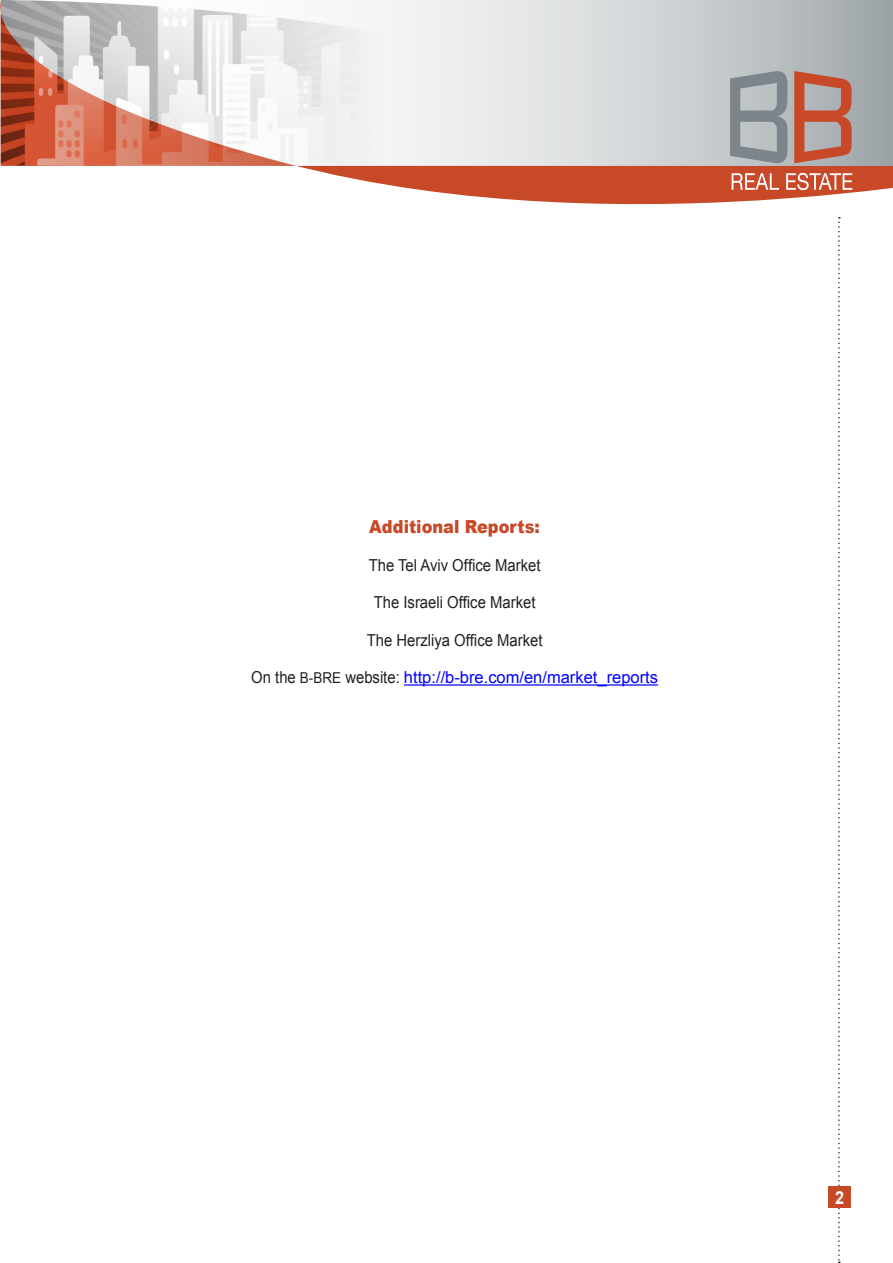
<style>
.page{position:relative;width:893px;height:1263px;background:#fff}
.page>*{position:absolute;margin:0;border:0;box-sizing:border-box;transform-origin:0 0}
.blue_title{font:900 18px "Arial";color:#c74927;scale:.9 1}
.טקט_רץ{font:700 18px "Arial";color:#fff;scale:.9 1}
.eng_text{font:16.5px "Arial";color:#231f20;scale:.9 1}
.eng_text-2{font:16.5px "Arial";color:#00f}
.s1{color:#231f20}
.s2{font-size:15px;color:#231f20}
</style>
<div class="page">
<svg style="left:838px;top:254px;width:2px;height:1009px"></svg>
<div style="left:829px;top:1186px;width:22px;height:22px;background:#c74927"></div>
<svg style="left:0;top:1px;width:893px;height:250px"></svg>
<img style="left:1px;top:0;width:378px;height:168px">
<svg style="left:732px;top:173px;width:47px;height:17px"></svg>
<svg style="left:786px;top:173px;width:66px;height:17px"></svg>
<svg style="left:794px;top:71px;width:58px;height:92px;background:#ba7b6b"></svg>
<svg style="left:730px;top:71px;width:57px;height:92px;background:#989fa4"></svg>
<hr style="left:404px;top:684px;width:254px;height:2px;background:#00f">
<p class="blue_title" style="left:369px;top:514px;width:191px">Additional Reports:</p>
<p class="eng_text" style="left:369px;top:554px;width:193px">The Tel Aviv Office Market</p>
<p class="eng_text" style="left:374px;top:592px;width:181px">The Israeli Office Market</p>
<p class="eng_text" style="left:367px;top:629px;width:197px">The Herzliya Office Market</p>
<p class="eng_text-2" style="left:251px;top:667px;width:408px"><span class="s1">On the</span> <span class="s2">B-BRE</span> <span class="s1">website:</span> http://b-bre.com/en/market_reports</p>
<p class="טקט_רץ" style="left:835px;top:1185px;width:12px">2</p>
</div>
